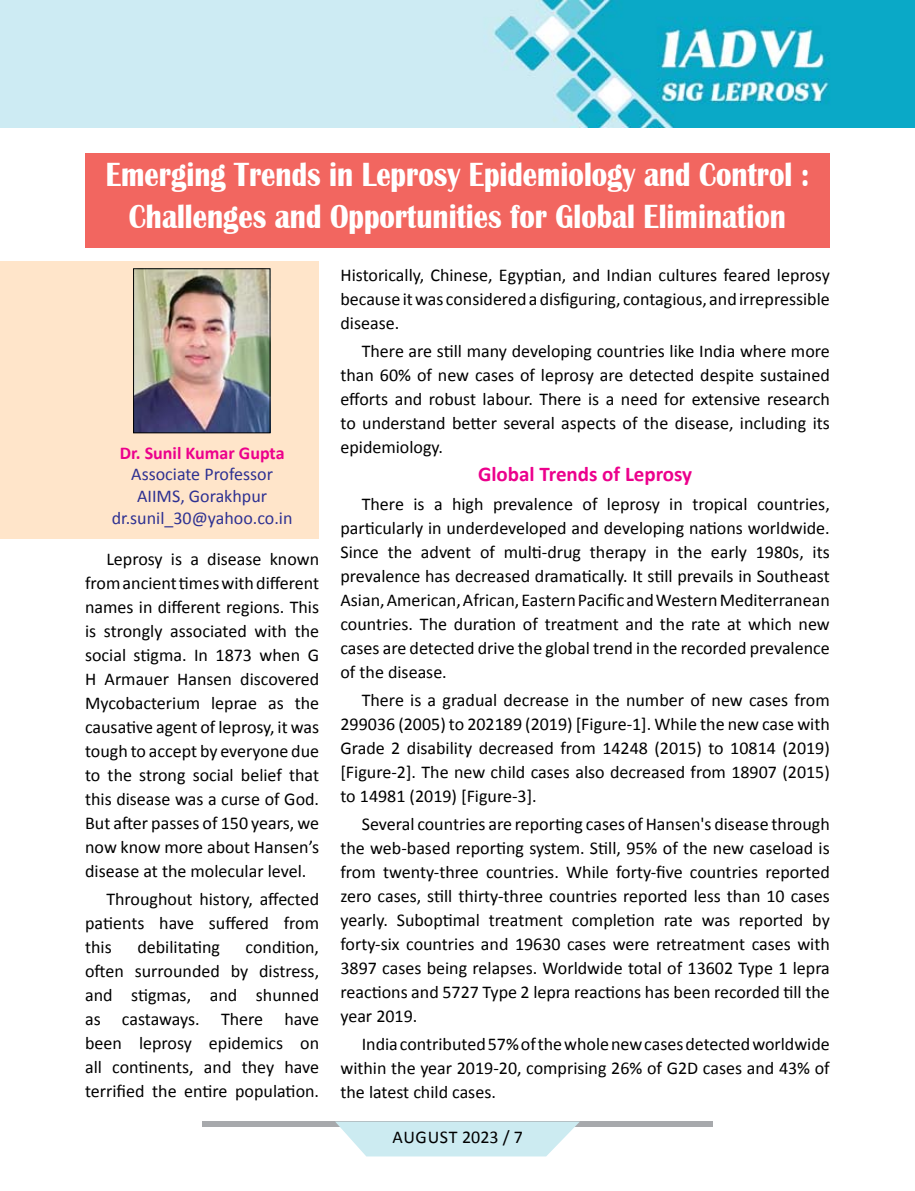
<style>
.page{position:relative;width:915px;height:1191px;background:#fff}
.page>*{position:absolute;margin:0;border:0;box-sizing:border-box;transform-origin:0 0}
.t1{font:700 34.5px/41.4px "Britannic";color:#fff;text-align:center;scale:.83 1}
.t2{font:700 21px "Calibri";color:#ec008c}
.t3{font:18px/24px "Calibri";color:#000;text-align:justify}
.t4{font:18px/21.6px "Calibri";color:#2e3192;text-align:center}
.t5{font:700 18px "Calibri";color:#ec008c}
.t6{font:18px "Calibri";letter-spacing:.03em;color:#000}
</style>
<div class="page">
<div style="left:202px;top:1121px;width:510px;height:6px;background:#a7a9ac"></div>
<svg style="left:335px;top:1121px;width:244px;height:35px"></svg>
<img style="left:0;top:0;width:914px;height:127px">
<div style="left:0;top:262px;width:319px;height:277px;background:#ffe5ca"></div>
<div style="left:85px;top:153px;width:744px;height:94px;background:#f26660"></div>
<img style="left:135px;top:270px;width:133px;height:161px">
<div style="left:133px;top:268px;width:137px;height:165px;border:1px solid #000"></div>
<h1 class="t1" style="left:106px;top:154px;width:848px">Emerging Trends in Leprosy Epidemiology and Control :<br>Challenges and Opportunities for Global Elimination</h1>
<p class="t5" style="left:120px;top:441px;width:166px">Dr. Sunil Kumar Gupta</p>
<p class="t4" style="left:112px;top:464px;width:182px">Associate Professor<br>AIIMS, Gorakhpur dr.sunil_30@yahoo.co.in</p>
<p class="t3" style="left:85px;top:547px;width:235px;text-indent:21px">Leprosy is a disease known from ancient times with different names in different regions. This is strongly associated with the social stigma. In 1873 when G H Armauer Hansen discovered Mycobacterium leprae as the causative agent of leprosy, it was tough to accept by everyone due to the strong social belief that this disease was a curse of God.<br>But after passes of 150 years, we now know more about Hansen’s disease at the molecular level.</p>
<p class="t3" style="left:85px;top:887px;width:235px;text-indent:21px">Throughout history, affected patients have suffered from this</p>
<p class="t3" style="left:137px;top:935px;width:84px">debilitating</p>
<p class="t3" style="left:85px;top:935px;width:235px;text-indent:160px">condition, often surrounded by distress, and stigmas, and shunned as castaways. There have been leprosy epidemics on all continents, and they have terrified the entire population.</p>
<p class="t3" style="left:340px;top:263px;width:490px">Historically, Chinese, Egyptian, and Indian cultures feared leprosy because it was considered a disfiguring, contagious, and irrepressible disease.</p>
<p class="t3" style="left:340px;top:339px;width:490px;text-indent:21px">There are still many developing countries like India where more than 60% of new cases of leprosy are detected despite sustained efforts and robust labour. There is a need for extensive research to understand better several aspects of the disease, including its epidemiology.</p>
<p class="t2" style="left:478px;top:461px;width:216px">Global Trends of Leprosy</p>
<p class="t3" style="left:340px;top:491px;width:490px;text-indent:21px">There is a high prevalence of leprosy in tropical countries, particularly in underdeveloped and developing nations worldwide.<br>Since the advent of multi-drug therapy in the early 1980s, its prevalence has decreased dramatically. It still prevails in Southeast Asian, American, African, Eastern Pacific and Western Mediterranean countries. The duration of treatment and the rate at which new cases are detected drive the global trend in the recorded prevalence of the disease.</p>
<p class="t3" style="left:340px;top:688px;width:490px;text-indent:21px">There is a gradual decrease in the number of new cases from 299036 (2005) to 202189 (2019) [Figure-1]. While the new case with Grade 2 disability decreased from 14248 (2015) to 10814 (2019) [Figure-2]. The new child cases also decreased from 18907 (2015) to 14981 (2019) [Figure-3].</p>
<p class="t3" style="left:340px;top:812px;width:490px;text-indent:21px">Several countries are reporting cases of Hansen's disease through the web-based reporting system. Still, 95% of the new caseload is from twenty-three countries. While forty-five countries reported zero cases, still thirty-three countries reported less than 10 cases yearly. Suboptimal treatment completion rate was reported by forty-six countries and 19630 cases were retreatment cases with 3897 cases being relapses. Worldwide total of 13602 Type 1 lepra reactions and 5727 Type 2 lepra reactions has been recorded till the year 2019.</p>
<p class="t3" style="left:340px;top:1032px;width:490px;text-indent:21px">India contributed 57% of the whole new cases detected worldwide within the year 2019-20, comprising 26% of G2D cases and 43% of the latest child cases.</p>
<p class="t6" style="left:392px;top:1125px;width:132px">august 2023 / 7</p>
</div>
